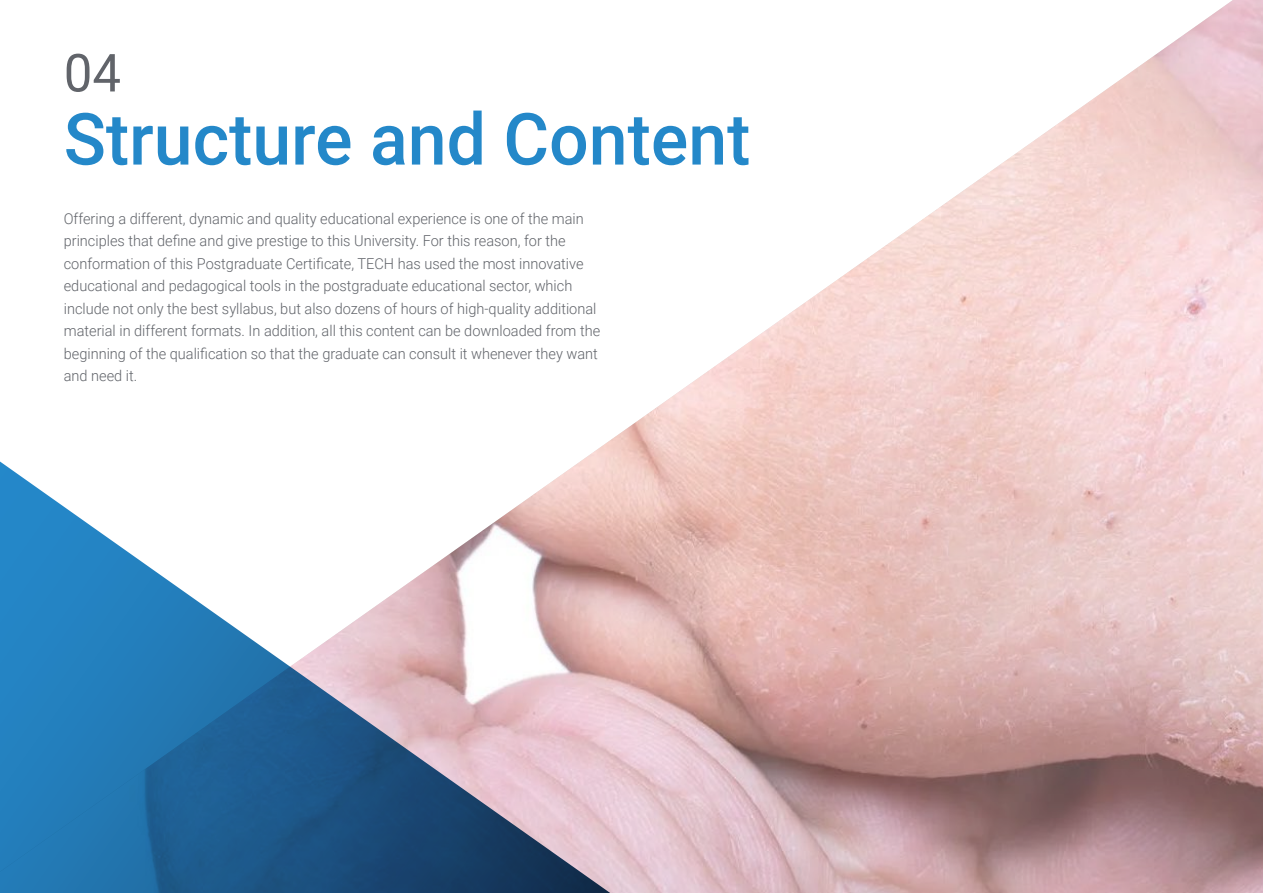
<style>
.page{position:relative;width:1263px;height:893px;background:#fff}
.page>*{position:absolute;margin:0;border:0;box-sizing:border-box;transform-origin:0 0}
.t1{font:500 72px "Roboto";color:#2488c9}
.t2{font:52.5px "Roboto";color:#61646a}
.t3{font:300 15px/22.5px "Roboto";color:#61646a}
</style>
<div class="page">
<img style="left:602px;top:0;width:661px;height:893px">
<svg style="left:0;top:446px;width:640px;height:447px"></svg>
<h2 class="t2" style="left:64px;top:36px;width:59px">04</h2>
<h1 class="t1" style="left:64px;top:89px;width:688px">Structure and Content</h1>
<p class="t3" style="left:64px;top:207px;width:538px">Offering a different, dynamic and quality educational experience is one of the main principles that define and give prestige to this University. For this reason, for the conformation of this Postgraduate Certificate, TECH has used the most innovative educational and pedagogical tools in the postgraduate educational sector, which include not only the best syllabus, but also dozens of hours of high-quality additional material in different formats. In addition, all this content can be downloaded from the beginning of the qualification so that the graduate can consult it whenever they want and need it.</p>
</div>
